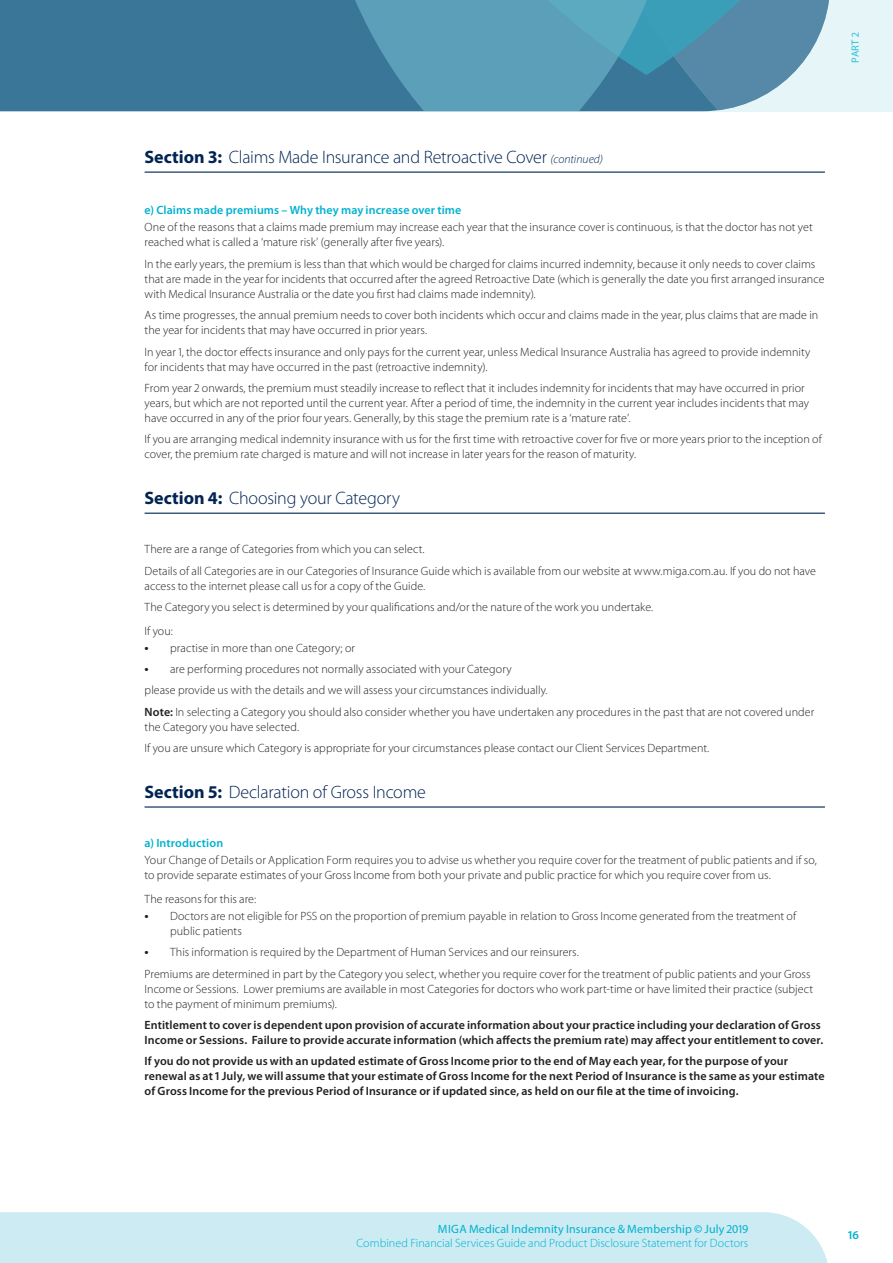
<style>
.page{position:relative;width:893px;height:1263px;background:#fff}
.page>*{position:absolute;margin:0;border:0;box-sizing:border-box;transform-origin:0 0}
.t1{font:300 18px "Myriad Pro";letter-spacing:-.015em;color:#002453}
.t2{font:300 12px/15px "Myriad Pro";letter-spacing:.005em;color:#231f20}
.t3{font:600 12px/15px "Myriad Pro";letter-spacing:.01em;color:#231f20}
.t4{font:300 12px/14.2px "Myriad Pro";letter-spacing:.005em;color:#00b1d0;text-align:right}
.t5{font:600 12px "Myriad Pro";letter-spacing:.01em;color:#00b1d0}
.t6{font:10.5px "Myriad Pro";color:#2cc0da}
.s1{font-weight:700}
.s2{font-style:italic;font-size:12px}
.s3{font-weight:600;font-size:13.5px}
.s4{font-weight:600}
.s5{font-weight:400}
</style>
<div class="page">
<div style="left:0;top:1212px;width:828px;height:51px;background:#ccebf3"></div>
<div style="left:0;top:0;width:893px;height:111px;background:#e5f5f8"></div>
<div style="left:0;top:0;width:296px;height:111px;background:#397698"></div>
<svg style="left:296px;top:0;width:533px;height:111px;background:#5696b1"></svg>
<hr style="left:145px;top:172px;width:680px;height:1px;background:#002453">
<hr style="left:145px;top:513px;width:680px;height:1px;background:#002453">
<hr style="left:145px;top:806px;width:680px;height:1px;background:#002453">
<p class="t6" style="left:849px;top:63px;width:32px;rotate:-90deg">PART 2</p>
<h1 class="t1" style="left:145px;top:146px;width:460px"><span class="s1">Section 3:</span> Claims Made Insurance and Retroactive Cover <span class="s2">(continued)</span></h1>
<p class="t5" style="left:145px;top:203px;width:318px">e) Claims made premiums – Why they may increase over time</p>
<p class="t2" style="left:145px;top:220px;width:670px">One of the reasons that a claims made premium may increase each year that the insurance cover is continuous, is that the doctor has not yet reached what is called a ‘mature risk’ (generally after five years).</p>
<p class="t2" style="left:145px;top:256px;width:681px">In the early years, the premium is less than that which would be charged for claims incurred indemnity, because it only needs to cover claims that are made in the year for incidents that occurred after the agreed Retroactive Date (which is generally the date you first arranged insurance with Medical Insurance Australia or the date you first had claims made indemnity).</p>
<p class="t2" style="left:145px;top:308px;width:675px">As time progresses, the annual premium needs to cover both incidents which occur and claims made in the year, plus claims that are made in the year for incidents that may have occurred in prior years.</p>
<p class="t2" style="left:145px;top:344px;width:667px">In year 1, the doctor effects insurance and only pays for the current year, unless Medical Insurance Australia has agreed to provide indemnity for incidents that may have occurred in the past (retroactive indemnity).</p>
<p class="t2" style="left:145px;top:380px;width:666px">From year 2 onwards, the premium must steadily increase to reflect that it includes indemnity for incidents that may have occurred in prior years, but which are not reported until the current year. After a period of time, the indemnity in the current year includes incidents that may have occurred in any of the prior four years. Generally, by this stage the premium rate is a ‘mature rate’.</p>
<p class="t2" style="left:145px;top:432px;width:679px">If you are arranging medical indemnity insurance with us for the first time with retroactive cover for five or more years prior to the inception of cover, the premium rate charged is mature and will not increase in later years for the reason of maturity.</p>
<h1 class="t1" style="left:145px;top:487px;width:257px"><span class="s1">Section 4:</span> Choosing your Category</h1>
<p class="t2" style="left:145px;top:538px;width:673px;line-height:21.5px">There are a range of Categories from which you can select.<br>Details of all Categories are in our Categories of Insurance Guide which is available from our website at www.miga.com.au. If you do not have</p>
<p class="t2" style="left:145px;top:575px;width:510px;line-height:21.5px">access to the internet please call us for a copy of the Guide.<br>The Category you select is determined by your qualifications and/or the nature of the work you undertake.</p>
<p class="t2" style="left:145px;top:623px;width:30px">If you:</p>
<p class="t2" style="left:145px;top:640px;width:212px"><span class="s3">•</span> practise in more than one Category; or</p>
<p class="t2" style="left:145px;top:658px;width:671px;line-height:21.5px"><span class="s3">•</span> are performing procedures not normally associated with your Category<br>please provide us with the details and we will assess your circumstances individually.<br><span class="s4">Note:</span> In selecting a Category you should also consider whether you have undertaken any procedures in the past that are not covered under</p>
<p class="t2" style="left:145px;top:716px;width:566px;line-height:21.5px">the Category you have selected.<br>If you are unsure which Category is appropriate for your circumstances please contact our Client Services Department.</p>
<h1 class="t1" style="left:145px;top:781px;width:283px"><span class="s1">Section 5:</span> Declaration of Gross Income</h1>
<p class="t5" style="left:145px;top:835px;width:80px">a) Introduction</p>
<p class="t2" style="left:145px;top:852px;width:674px">Your Change of Details or Application Form requires you to advise us whether you require cover for the treatment of public patients and if so, to provide separate estimates of your Gross Income from both your private and public practice for which you require cover from us.</p>
<p class="t2" style="left:145px;top:891px;width:113px">The reasons for this are:</p>
<p class="t2" style="left:170px;top:908px;width:628px;text-indent:-26px"><span class="s3">•</span> Doctors are not eligible for PSS on the proportion of premium payable in relation to Gross Income generated from the treatment of public patients</p>
<p class="t2" style="left:145px;top:941px;width:667px;line-height:21.5px"><span class="s3">•</span> This information is required by the Department of Human Services and our reinsurers.<br>Premiums are determined in part by the Category you select, whether you require cover for the treatment of public patients and your Gross</p>
<p class="t2" style="left:145px;top:981px;width:670px">Income or Sessions. Lower premiums are available in most Categories for doctors who work part-time or have limited their practice (subject to the payment of minimum premiums).</p>
<p class="t3" style="left:145px;top:1017px;width:680px">Entitlement to cover is dependent upon provision of accurate information about your practice including your declaration of Gross<br>Income or Sessions. Failure to provide accurate information (which affects the premium rate) may affect your entitlement to cover.</p>
<p class="t3" style="left:145px;top:1053px;width:681px">If you do not provide us with an updated estimate of Gross Income prior to the end of May each year, for the purpose of your renewal as at 1 July, we will assume that your estimate of Gross Income for the next Period of Insurance is the same as your estimate of Gross Income for the previous Period of Insurance or if updated since, as held on our file at the time of invoicing.</p>
<p class="t4" style="left:357px;top:1221px;width:393px"><span class="s5">MIGA Medical Indemnity Insurance &amp; Membership</span> <span class="s4">©</span> <span class="s5">July 2019<br></span>Combined Financial Services Guide and Product Disclosure Statement for Doctors</p>
<p class="t5" style="left:848px;top:1227px;width:12px">16</p>
</div>
